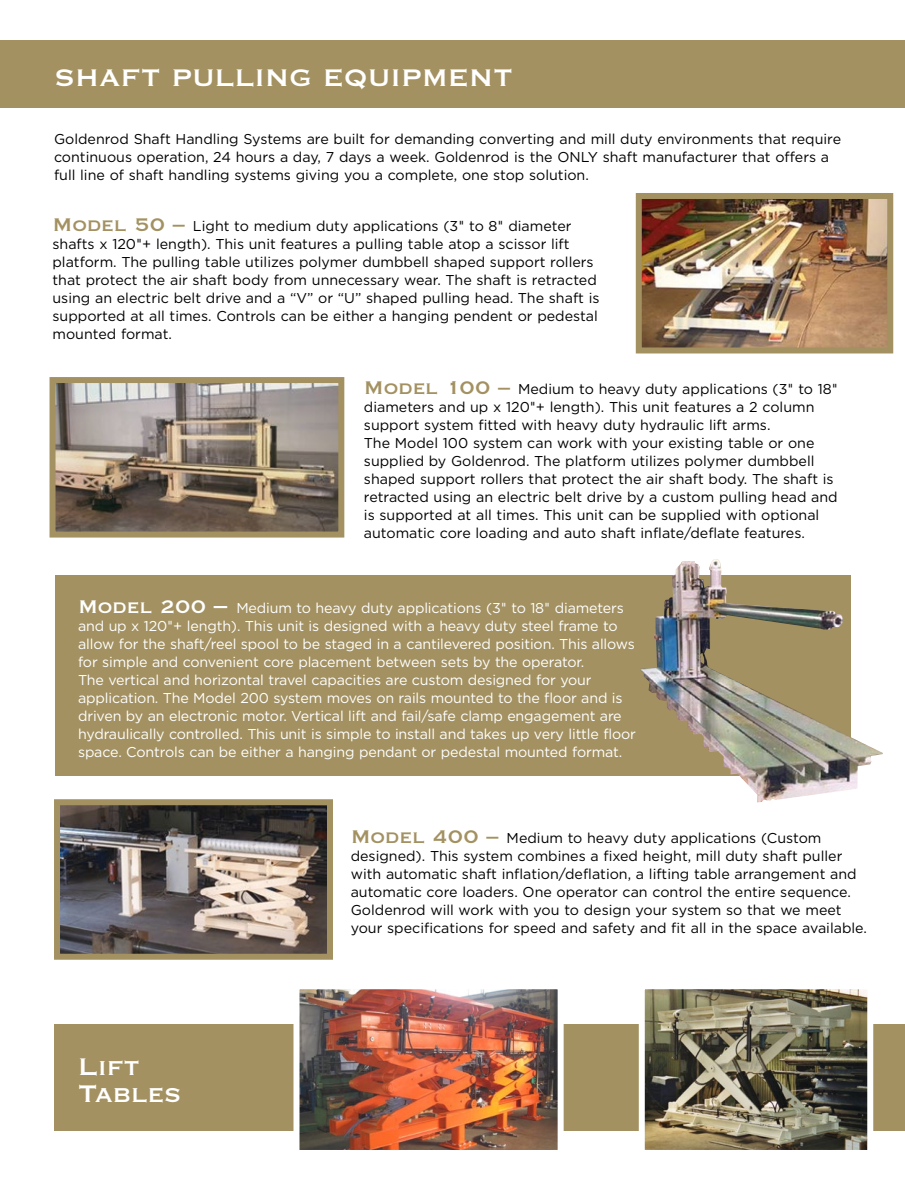
<style>
.page{position:relative;width:905px;height:1188px;background:#fff}
.page>*{position:absolute;margin:0;border:0;box-sizing:border-box;transform-origin:0 0}
.t1{font:31.5px/27px "Copperplate Gothic Std 31 BC";letter-spacing:-.005em;color:#fff}
.t2{font:14.25px/18px "Gotham HTF";color:#000}
.t3{font:14.25px/18px "Gotham HTF";letter-spacing:-.01em;color:#fff}
.s1{font-family:"Copperplate Gothic Std 31 BC";font-size:24px;color:#a39161}
.s2{font-family:"Helvetica Neue LT Std"}
.s3{font-family:"Copperplate Gothic Std 31 BC";font-size:24px}
.s4{font-family:"Copperplate Gothic Std 31 BC";font-size:27px}
</style>
<div class="page">
<div style="left:55px;top:575px;width:795px;height:201px;background:#a39161"></div>
<div style="left:54px;top:1024px;width:850px;height:107px;background:#a39161"></div>
<img style="left:300px;top:990px;width:256px;height:159px">
<div style="left:293px;top:983px;width:270px;height:173px;border:6px solid #fff"></div>
<img style="left:61px;top:806px;width:265px;height:147px">
<div style="left:54px;top:799px;width:279px;height:161px;border:6px solid #a39161"></div>
<img style="left:645px;top:990px;width:221px;height:159px">
<div style="left:638px;top:983px;width:235px;height:173px;border:6px solid #fff"></div>
<div style="left:0;top:40px;width:904px;height:68px;background:#a39161"></div>
<img style="left:642px;top:200px;width:244px;height:146px">
<div style="left:635px;top:193px;width:258px;height:160px;border:6px solid #a39161"></div>
<img style="left:57px;top:384px;width:280px;height:147px">
<div style="left:50px;top:377px;width:294px;height:161px;border:6px solid #a39161"></div>
<img style="left:640px;top:559px;width:242px;height:243px">
<h1 class="t1" style="left:54px;top:64px;width:460px">SHAFT PULLING EQUIPMENT</h1>
<p class="t2" style="left:54px;top:130px;width:788px">Goldenrod Shaft Handling Systems are built for demanding converting and mill duty environments that require continuous operation, 24 hours a day, 7 days a week. Goldenrod is the ONLY shaft manufacturer that offers a full line of shaft handling systems giving you a complete, one stop solution.</p>
<p class="t2" style="left:52px;top:217px;width:548px"><span class="s1">Model 50 –</span> Light to medium duty applications (3<span class="s2">"</span> to 8<span class="s2">"</span> diameter shafts x 120<span class="s2">"</span>+ length). This unit features a pulling table atop a scissor lift platform. The pulling table utilizes polymer dumbbell shaped support rollers that protect the air shaft body from unnecessary wear. The shaft is retracted using an electric belt drive and a “V” or “U” shaped pulling head. The shaft is supported at all times. Controls can be either a hanging pendent or pedestal mounted format.</p>
<p class="t2" style="left:364px;top:380px;width:475px"><span class="s1">Model 100 –</span> Medium to heavy duty applications (3<span class="s2">"</span> to 18<span class="s2">" </span>diameters and up x 120<span class="s2">"</span>+ length). This unit features a 2 column support system fitted with heavy duty hydraulic lift arms.<br>The Model 100 system can work with your existing table or one supplied by Goldenrod. The platform utilizes polymer dumbbell shaped support rollers that protect the air shaft body. The shaft is retracted using an electric belt drive by a custom pulling head and is supported at all times. This unit can be supplied with optional automatic core loading and auto shaft inflate/deflate features.</p>
<p class="t3" style="left:78px;top:599px;width:559px"><span class="s3">Model 200</span> <span class="s4">–</span> Medium to heavy duty applications (3<span class="s2">"</span> to 18<span class="s2">"</span> diameters and up x 120<span class="s2">"</span>+ length). This unit is designed with a heavy duty steel frame to allow for the shaft/reel spool to be staged in a cantilevered position. This allows for simple and convenient core placement between sets by the operator.<br>The vertical and horizontal travel capacities are custom designed for your application. The Model 200 system moves on rails mounted to the floor and is driven by an electronic motor. Vertical lift and fail/safe clamp engagement are hydraulically controlled. This unit is simple to install and takes up very little floor space. Controls can be either a hanging pendant or pedestal mounted format.</p>
<h1 class="t1" style="left:78px;top:1054px;width:105px">Lift<br>Tables</h1>
<p class="t2" style="left:351px;top:829px;width:518px"><span class="s1">Model 400 –</span> Medium to heavy duty applications (Custom designed). This system combines a fixed height, mill duty shaft puller with automatic shaft inflation/deflation, a lifting table arrangement and automatic core loaders. One operator can control the entire sequence.<br>Goldenrod will work with you to design your system so that we meet your specifications for speed and safety and fit all in the space available.</p>
</div>
